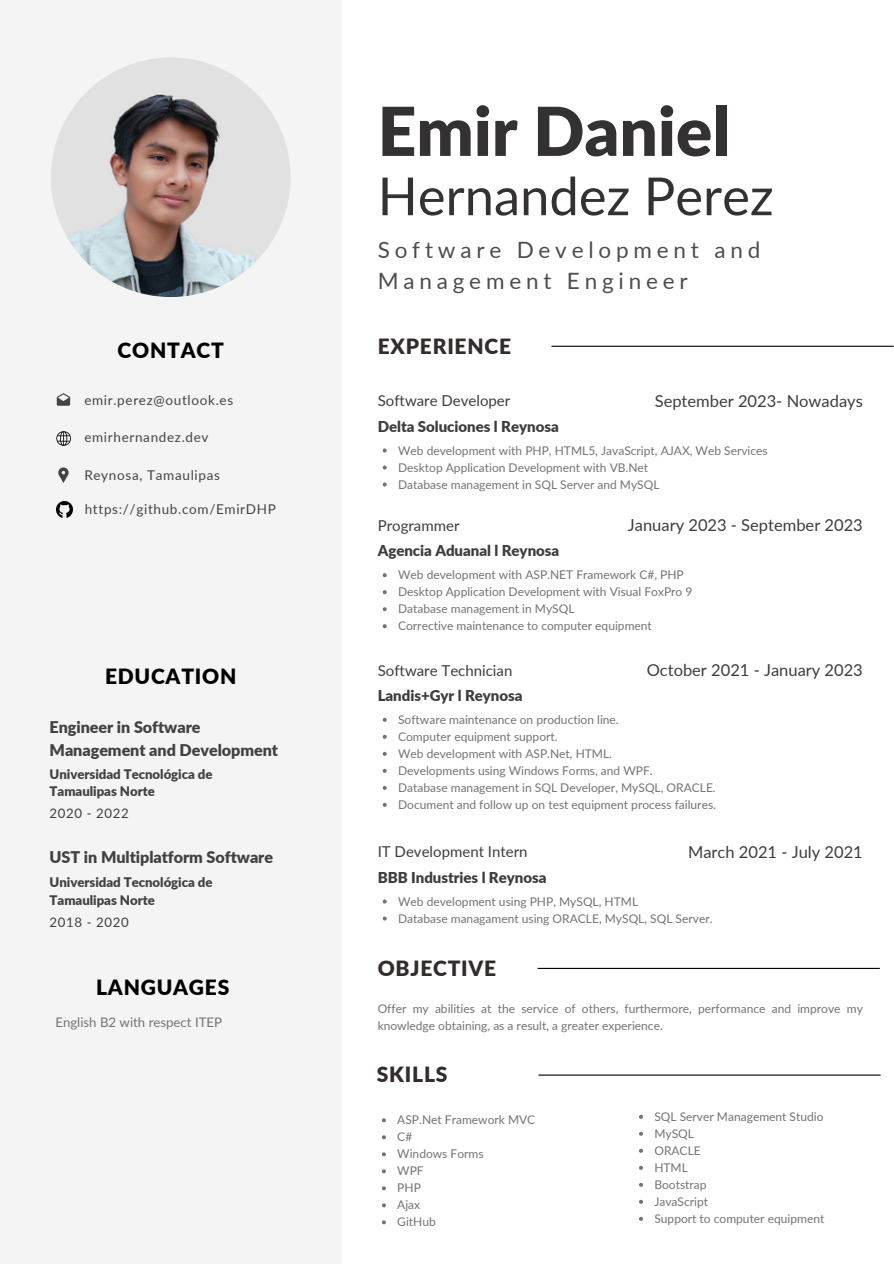
<style>
.page{position:relative;width:894px;height:1264px;background:#fff}
.page>*{position:absolute;margin:0;border:0;box-sizing:border-box;transform-origin:0 0}
.t1{font:900 67.5px "Lato";color:#333132}
.t2{font:52.5px "Lato";color:#333132}
.t3{font:22.5px/30.3px "Lato";letter-spacing:.215em;color:#4d4d4f}
.t4{font:900 21px "Lato";letter-spacing:.035em;color:#322c2c}
.t5{font:900 21px "Lato";letter-spacing:.035em;color:#000}
.t6{font:16.5px "Lato";color:#3d3d3d}
.t7{font:900 16.05px/22.5px "Lato";letter-spacing:-.005em;color:#414042}
.t8{font:900 15px "Lato";color:#3d3d3d}
.t9{font:15px "Lato";color:#3d3d3d}
.t10{font:13.5px "Lato";letter-spacing:.05em;color:#444440}
.t11{font:900 13.2px/17.5px "Lato";letter-spacing:-.005em;color:#414042}
.t12{font:13.2px "Lato";color:#737373}
.t13{font:13.2px "Lato";letter-spacing:.045em;color:#414042}
.t14{font:12px/17px "Lato";color:#737373}
</style>
<div class="page">
<div style="left:0;top:0;width:341px;height:1263px;background:#f4f4f4"></div>
<svg style="left:58px;top:467px;width:10px;height:16px"></svg>
<svg style="left:57px;top:393px;width:13px;height:13px"></svg>
<hr style="left:551px;top:346px;width:342px;height:1px;background:#000">
<img style="left:51px;top:57px;width:239px;height:240px;border-radius:50%">
<img style="left:56px;top:501px;width:16px;height:16px">
<svg style="left:56px;top:431px;width:15px;height:15px"></svg>
<svg style="left:382px;top:573px;width:4px;height:4px"></svg>
<svg style="left:382px;top:590px;width:4px;height:4px"></svg>
<svg style="left:382px;top:607px;width:4px;height:4px"></svg>
<svg style="left:382px;top:624px;width:4px;height:4px"></svg>
<svg style="left:382px;top:717px;width:4px;height:4px"></svg>
<svg style="left:382px;top:734px;width:4px;height:4px"></svg>
<svg style="left:382px;top:751px;width:4px;height:4px"></svg>
<svg style="left:382px;top:768px;width:4px;height:4px"></svg>
<svg style="left:382px;top:785px;width:4px;height:4px"></svg>
<svg style="left:382px;top:802px;width:4px;height:4px"></svg>
<svg style="left:382px;top:899px;width:4px;height:4px"></svg>
<svg style="left:382px;top:916px;width:4px;height:4px"></svg>
<svg style="left:382px;top:1118px;width:4px;height:4px"></svg>
<svg style="left:382px;top:1135px;width:4px;height:4px"></svg>
<svg style="left:382px;top:1152px;width:4px;height:4px"></svg>
<svg style="left:382px;top:1169px;width:4px;height:4px"></svg>
<svg style="left:382px;top:1186px;width:4px;height:4px"></svg>
<svg style="left:382px;top:1203px;width:4px;height:4px"></svg>
<svg style="left:382px;top:1220px;width:4px;height:4px"></svg>
<svg style="left:382px;top:448px;width:4px;height:4px"></svg>
<svg style="left:382px;top:465px;width:4px;height:4px"></svg>
<svg style="left:382px;top:482px;width:4px;height:4px"></svg>
<hr style="left:537px;top:967px;width:342px;height:2px;background:#000">
<hr style="left:538px;top:1074px;width:342px;height:1px;background:#000">
<p class="t5" style="left:118px;top:337px;width:108px">CONTACT</p>
<p class="t10" style="left:84px;top:391px;width:150px">emir.perez@outlook.es</p>
<p class="t10" style="left:84px;top:429px;width:126px">emirhernandez.dev</p>
<p class="t10" style="left:84px;top:466px;width:137px">Reynosa, Tamaulipas</p>
<p class="t10" style="left:85px;top:501px;width:193px">https://github.com/EmirDHP</p>
<p class="t5" style="left:105px;top:663px;width:133px">EDUCATION</p>
<h5 class="t7" style="left:50px;top:715px;width:230px">Engineer in Software<br>Management and Development</h5>
<h3 class="t11" style="left:50px;top:765px;width:164px">Universidad Tecnológica de<br>Tamaulipas Norte</h3>
<p class="t13" style="left:50px;top:805px;width:81px">2020 - 2022</p>
<h5 class="t7" style="left:50px;top:845px;width:225px">UST in Multiplatform Software</h5>
<p class="t11" style="left:50px;top:873px;width:164px">Universidad Tecnológica de<br>Tamaulipas Norte</p>
<p class="t13" style="left:50px;top:914px;width:81px">2018 - 2020</p>
<p class="t5" style="left:96px;top:974px;width:135px">LANGUAGES</p>
<p class="t12" style="left:55px;top:1013px;width:168px">English B2 with respect ITEP</p>
<h5 class="t1" style="left:377px;top:89px;width:353px">Emir Daniel</h5>
<p class="t2" style="left:377px;top:163px;width:397px">Hernandez Perez</p>
<h6 class="t3" style="left:377px;top:234px;width:384px">Software Development and<br>Management Engineer</h6>
<p class="t4" style="left:377px;top:333px;width:135px">EXPERIENCE</p>
<p class="t6" style="left:654px;top:390px;width:209px">September 2023- Nowadays</p>
<p class="t9" style="left:377px;top:391px;width:134px">Software Developer</p>
<p class="t14" style="left:398px;top:441px;width:371px">Web development with PHP, HTML5, JavaScript, AJAX, Web Services</p>
<p class="t14" style="left:398px;top:458px;width:251px">Desktop Application Development with VB.Net</p>
<p class="t14" style="left:398px;top:475px;width:263px">Database management in SQL Server and MySQL</p>
<p class="t8" style="left:377px;top:417px;width:182px">Delta Soluciones l Reynosa</p>
<p class="t6" style="left:627px;top:515px;width:236px">January 2023 - September 2023</p>
<p class="t9" style="left:377px;top:516px;width:83px">Programmer</p>
<h1 class="t14" style="left:398px;top:566px;width:287px">Web development with ASP.NET Framework C#, PHP</h1>
<h2 class="t14" style="left:398px;top:583px;width:296px">Desktop Application Development with Visual FoxPro 9</h2>
<h4 class="t14" style="left:398px;top:600px;width:178px">Database management in MySQL</h4>
<h3 class="t14" style="left:398px;top:617px;width:255px">Corrective maintenance to computer equipment</h3>
<h6 class="t6" style="left:646px;top:659px;width:218px">October 2021 - January 2023</h6>
<h6 class="t8" style="left:377px;top:686px;width:146px">Landis+Gyr l Reynosa</h6>
<h3 class="t8" style="left:377px;top:541px;width:183px">Agencia Aduanal l Reynosa</h3>
<h5 class="t9" style="left:377px;top:660px;width:136px">Software Technician</h5>
<p class="t14" style="left:398px;top:710px;width:222px">Software maintenance on production line.</p>
<p class="t14" style="left:398px;top:727px;width:161px">Computer equipment support.</p>
<p class="t14" style="left:398px;top:744px;width:215px">Web development with ASP.Net, HTML.</p>
<h6 class="t14" style="left:398px;top:761px;width:256px">Developments using Windows Forms, and WPF.</h6>
<h6 class="t14" style="left:398px;top:778px;width:319px">Database management in SQL Developer, MySQL, ORACLE.</h6>
<h5 class="t14" style="left:398px;top:795px;width:319px">Document and follow up on test equipment process failures.</h5>
<p class="t6" style="left:688px;top:841px;width:176px">March 2021 - July 2021</p>
<p class="t8" style="left:377px;top:867px;width:170px">BBB Industries l Reynosa</p>
<p class="t9" style="left:377px;top:842px;width:151px">IT Development Intern</p>
<p class="t14" style="left:398px;top:892px;width:241px">Web development using PHP, MySQL, HTML</p>
<h6 class="t14" style="left:398px;top:909px;width:316px">Database managament using ORACLE, MySQL, SQL Server.</h6>
<p class="t4" style="left:377px;top:955px;width:120px">OBJECTIVE</p>
<p class="t14" style="left:377px;top:1000px;width:486px">Offer my abilities at the service of others, furthermore, performance and improve my knowledge obtaining, as a result, a greater experience.</p>
<h3 class="t4" style="left:377px;top:1061px;width:72px">SKILLS</h3>
<p class="t14" style="left:397px;top:1111px;width:139px">ASP.Net Framework MVC</p>
<p class="t14" style="left:397px;top:1128px;width:16px">C#</p>
<p class="t14" style="left:397px;top:1145px;width:88px">Windows Forms</p>
<p class="t14" style="left:397px;top:1162px;width:28px">WPF</p>
<h6 class="t14" style="left:397px;top:1179px;width:25px">PHP</h6>
<h5 class="t14" style="left:397px;top:1196px;width:24px">Ajax</h5>
<h6 class="t14" style="left:397px;top:1213px;width:40px">GitHub</h6>
<p class="t14" style="left:654px;top:1107px;width:171px">SQL Server Management Studio</p>
<p class="t14" style="left:654px;top:1124px;width:41px">MySQL</p>
<h3 class="t14" style="left:654px;top:1141px;width:48px">ORACLE</h3>
<p class="t14" style="left:654px;top:1158px;width:35px">HTML</p>
<h3 class="t14" style="left:654px;top:1175px;width:54px">Bootstrap</h3>
<p class="t14" style="left:654px;top:1192px;width:55px">JavaScript</p>
<p class="t14" style="left:654px;top:1209px;width:171px">Support to computer equipment</p>
</div>
